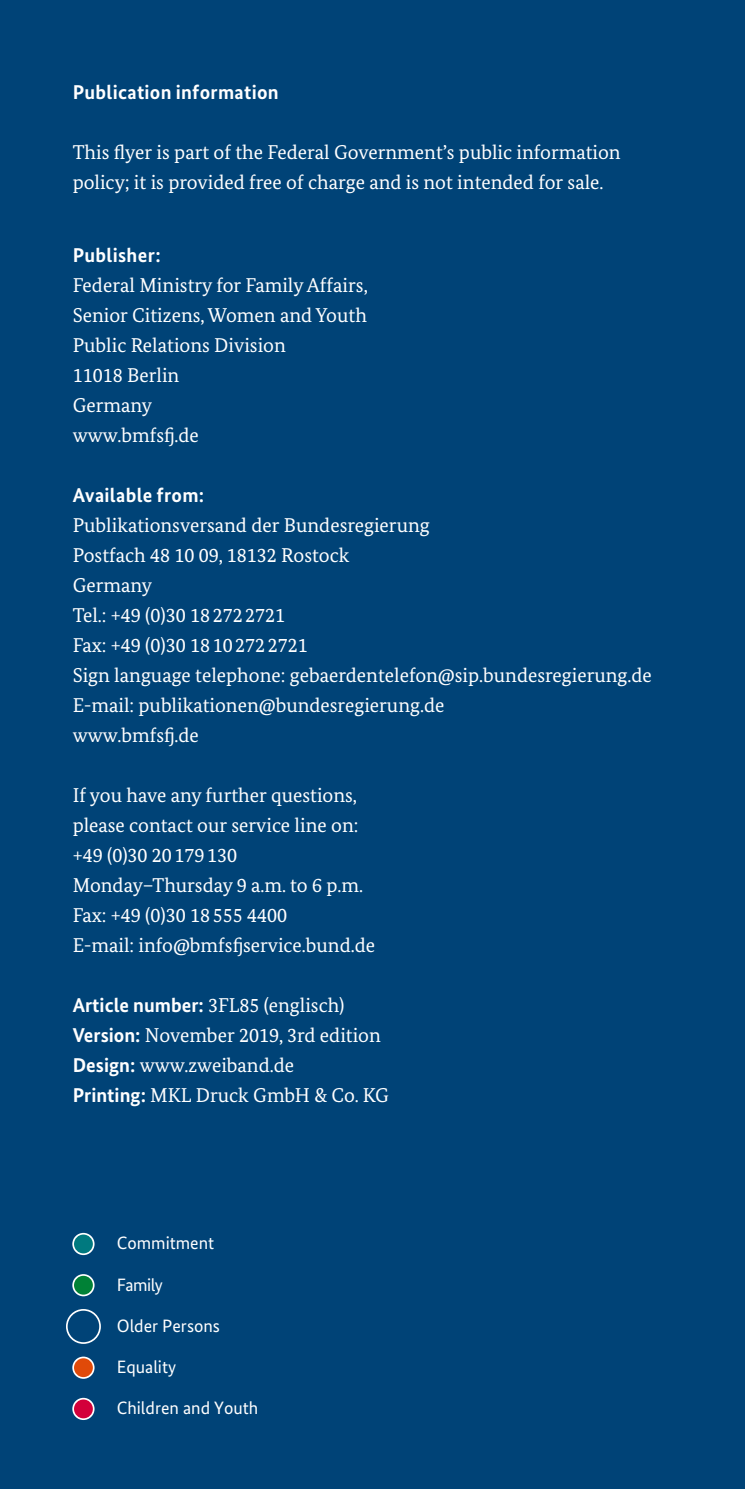
<style>
.page{position:relative;width:745px;height:1489px;background:#fff}
.page>*{position:absolute;margin:0;border:0;box-sizing:border-box;transform-origin:0 0}
.A_Umschlag_A-03-P-Impressum_Serif_8pt{font:20px/30px "Bundes Serif";color:#fff}
.B-Inhalt_B-03-H3-HL_3{font:700 20px "Bundes Sans";letter-spacing:.015em;color:#fff}
.F-Impressum_F-01-H1-HL_1{font:700 20px "Bundes Sans";letter-spacing:.015em;color:#fff}
.t1{font:18px "Bundes Sans";color:#fff}
.s1{font-family:"Bundes Sans";font-weight:700}
</style>
<div class="page">
<div style="left:0;top:0;width:744px;height:1488px;background:#004377"></div>
<svg style="left:72px;top:1274px;width:22px;height:22px"></svg>
<svg style="left:72px;top:1232px;width:22px;height:22px"></svg>
<svg style="left:66px;top:1309px;width:35px;height:34px"></svg>
<svg style="left:72px;top:1356px;width:22px;height:22px"></svg>
<svg style="left:72px;top:1397px;width:22px;height:22px"></svg>
<h1 class="F-Impressum_F-01-H1-HL_1" style="left:73px;top:80px;width:207px">Publication information</h1>
<p class="A_Umschlag_A-03-P-Impressum_Serif_8pt" style="left:73px;top:137px;width:549px">This flyer is part of the Federal Government’s public information policy; it is provided free of charge and is not intended for sale.</p>
<h2 class="B-Inhalt_B-03-H3-HL_3" style="left:73px;top:243px;width:89px">Publisher:</h2>
<p class="A_Umschlag_A-03-P-Impressum_Serif_8pt" style="left:73px;top:270px;width:296px">Federal Ministry for Family Affairs,<br>Senior Citizens, Women and Youth</p>
<p class="A_Umschlag_A-03-P-Impressum_Serif_8pt" style="left:73px;top:330px;width:214px">Public Relations Division</p>
<p class="A_Umschlag_A-03-P-Impressum_Serif_8pt" style="left:73px;top:360px;width:108px">11018 Berlin</p>
<p class="A_Umschlag_A-03-P-Impressum_Serif_8pt" style="left:73px;top:390px;width:81px">Germany</p>
<p class="A_Umschlag_A-03-P-Impressum_Serif_8pt" style="left:73px;top:420px;width:127px">www.bmfsfj.de</p>
<h2 class="B-Inhalt_B-03-H3-HL_3" style="left:73px;top:483px;width:133px">Available from:</h2>
<p class="A_Umschlag_A-03-P-Impressum_Serif_8pt" style="left:73px;top:510px;width:358px">Publikationsversand der Bundesregierung</p>
<p class="A_Umschlag_A-03-P-Impressum_Serif_8pt" style="left:73px;top:540px;width:278px">Postfach 48 10 09, 18132 Rostock</p>
<p class="A_Umschlag_A-03-P-Impressum_Serif_8pt" style="left:73px;top:570px;width:81px">Germany</p>
<p class="A_Umschlag_A-03-P-Impressum_Serif_8pt" style="left:73px;top:600px;width:214px">Tel.: +49 (0)30 182722721</p>
<p class="A_Umschlag_A-03-P-Impressum_Serif_8pt" style="left:73px;top:630px;width:236px">Fax: +49 (0)30 18102722721</p>
<p class="A_Umschlag_A-03-P-Impressum_Serif_8pt" style="left:73px;top:660px;width:580px">Sign language telephone: gebaerdentelefon@sip.bundesregierung.de</p>
<p class="A_Umschlag_A-03-P-Impressum_Serif_8pt" style="left:73px;top:690px;width:373px">E-mail: publikationen@bundesregierung.de</p>
<p class="A_Umschlag_A-03-P-Impressum_Serif_8pt" style="left:73px;top:720px;width:127px">www.bmfsfj.de</p>
<p class="A_Umschlag_A-03-P-Impressum_Serif_8pt" style="left:73px;top:780px;width:287px">If you have any further questions, please contact our service line on:</p>
<p class="A_Umschlag_A-03-P-Impressum_Serif_8pt" style="left:73px;top:840px;width:166px">+49 (0)30 20179130</p>
<p class="A_Umschlag_A-03-P-Impressum_Serif_8pt" style="left:73px;top:870px;width:292px">Monday–Thursday 9 a.m. to 6 p.m.</p>
<p class="A_Umschlag_A-03-P-Impressum_Serif_8pt" style="left:73px;top:900px;width:216px">Fax: +49 (0)30 18555 4400</p>
<p class="A_Umschlag_A-03-P-Impressum_Serif_8pt" style="left:73px;top:930px;width:304px">E-mail: info@bmfsfjservice.bund.de</p>
<p class="A_Umschlag_A-03-P-Impressum_Serif_8pt" style="left:73px;top:990px;width:273px"><span class="s1">Article number:</span> 3FL85 (englisch)</p>
<p class="A_Umschlag_A-03-P-Impressum_Serif_8pt" style="left:73px;top:1020px;width:309px"><span class="s1">Version:</span> November 2019, 3rd edition</p>
<p class="A_Umschlag_A-03-P-Impressum_Serif_8pt" style="left:73px;top:1050px;width:223px"><span class="s1">Design:</span> www.zweiband.de</p>
<p class="A_Umschlag_A-03-P-Impressum_Serif_8pt" style="left:73px;top:1080px;width:317px"><span class="s1">Printing:</span> MKL Druck GmbH &amp; Co. KG</p>
<p class="t1" style="left:117px;top:1232px;width:99px">Commitment</p>
<p class="t1" style="left:117px;top:1273px;width:48px">Family</p>
<p class="t1" style="left:117px;top:1314px;width:105px">Older Persons</p>
<p class="t1" style="left:117px;top:1355px;width:61px">Equality</p>
<p class="t1" style="left:117px;top:1396px;width:143px">Children and Youth</p>
</div>
